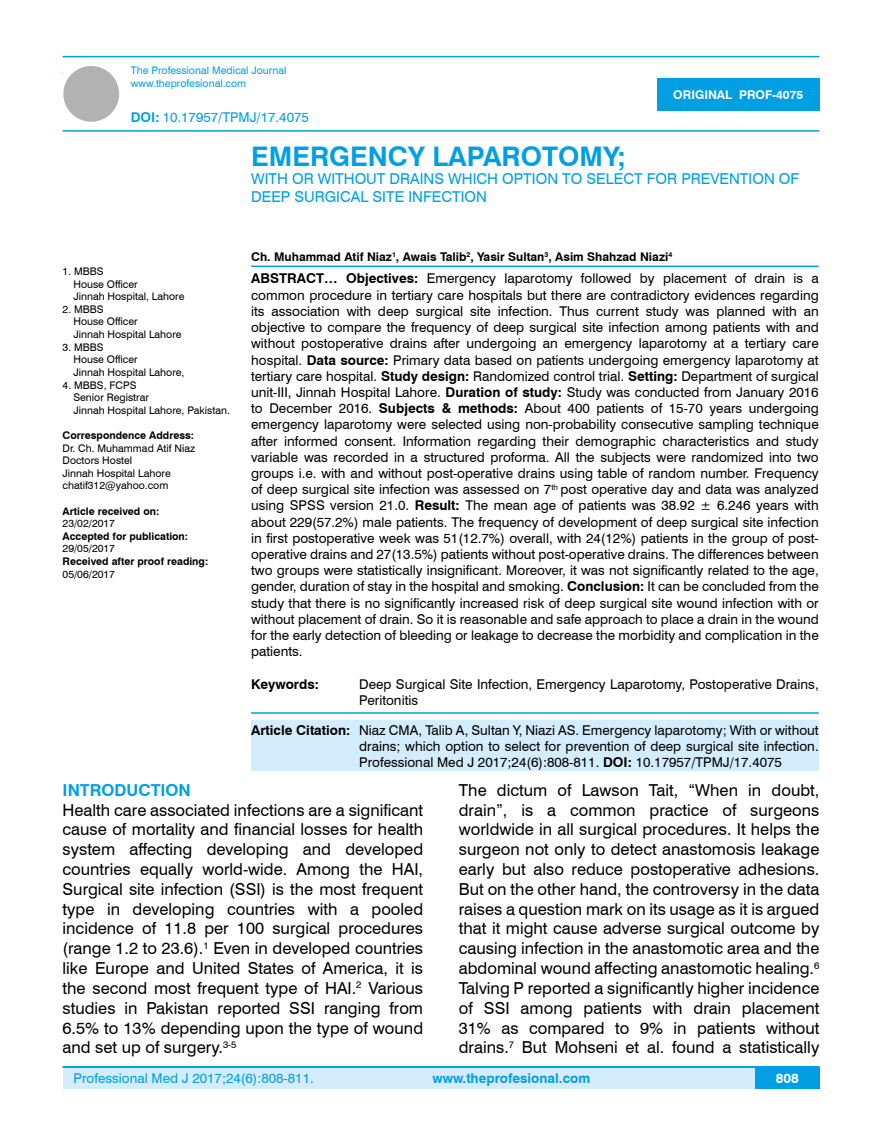
<style>
.page{position:relative;width:882px;height:1145px;background:#fff}
.page>*{position:absolute;margin:0;border:0;box-sizing:border-box;transform-origin:0 0}
.t1{font:700 27px "Swiss 721 BT";color:#009fe3}
.t2{font:16.5px/19.8px "Swiss 721 BT";color:#000;text-align:justify}
.t3{font:700 16.5px "Swiss 721 BT";color:#009fe3}
.t4{font:15px/18px "Swiss 721 BT";color:#009fe3}
.t5{font:13.5px/16.2px "Swiss 721 BT";color:#000;text-align:justify}
.t6{font:13.5px "Swiss 721 BT";color:#009fe3}
.t7{font:700 13.5px "Swiss 721 BT";color:#009fe3}
.t8{font:700 13.5px "Swiss 721 BT";color:#000}
.t9{font:700 13.5px "Swiss 721 BT";color:#fff}
.t10{font:700 12px "Swiss 721 BT";color:#000}
.t11{font:700 12px "Swiss 721 BT";color:#fff}
.t12{font:10.5px/12.6px "Swiss 721 BT";color:#000}
.t13{font:700 10.5px "Swiss 721 BT";color:#000}
.t14{font:10.5px/12.6px "Swiss 721 BT";color:#009fe3}
.s1{font-weight:700}
</style>
<div class="page">
<div style="left:63px;top:1067px;width:756px;height:21px;background:#d4edfc"></div>
<hr style="left:63px;top:1066px;width:756px;height:2px;background:#009fe3">
<div style="left:754px;top:1068px;width:65px;height:20px;background:#009fe3"></div>
<hr style="left:63px;top:56px;width:756px;height:1px;background:#009fe3">
<hr style="left:63px;top:130px;width:756px;height:2px;background:#009fe3">
<div style="left:63px;top:66px;width:56px;height:56px;background:#b3b2b2;border-radius:50%"></div>
<div style="left:657px;top:78px;width:162px;height:33px;background:#009fe3"></div>
<hr style="left:251px;top:265px;width:567px;height:2px;background:#009fe3">
<hr style="left:251px;top:712px;width:567px;height:1px;background:#009fe3">
<div style="left:251px;top:720px;width:567px;height:51px;background:#d4edfc"></div>
<p class="t14" style="left:131px;top:64px;width:157px">The Professional Medical Journal www.theprofesional.com</p>
<p class="t6" style="left:131px;top:108px;width:179px"><span class="s1">DOI:</span> 10.17957/TPMJ/17.4075</p>
<p class="t11" style="left:673px;top:87px;width:131px">ORIGINAL PROF-4075</p>
<h1 class="t1" style="left:251px;top:137px;width:376px">EMERGENCY LAPAROTOMY;</h1>
<p class="t4" style="left:251px;top:169px;width:549px">WITH OR WITHOUT DRAINS WHICH OPTION TO SELECT FOR PREVENTION OF<br>DEEP SURGICAL SITE INFECTION</p>
<p class="t12" style="left:73px;top:265px;width:113px;text-indent:-11px">1. MBBS<br>House Officer<br>Jinnah Hospital, Lahore</p>
<p class="t12" style="left:73px;top:302px;width:110px;text-indent:-11px">2. MBBS<br>House Officer<br>Jinnah Hospital Lahore</p>
<p class="t12" style="left:73px;top:340px;width:113px;text-indent:-11px">3. MBBS<br>House Officer<br>Jinnah Hospital Lahore,</p>
<p class="t12" style="left:73px;top:378px;width:158px;text-indent:-11px">4. MBBS, FCPS<br>Senior Registrar<br>Jinnah Hospital Lahore, Pakistan.</p>
<p class="t13" style="left:63px;top:428px;width:133px">Correspondence Address:</p>
<p class="t12" style="left:63px;top:441px;width:134px">Dr. Ch. Muhammad Atif Niaz<br>Doctors Hostel<br>Jinnah Hospital Lahore chatif312@yahoo.com</p>
<p class="t13" style="left:63px;top:503px;width:98px">Article received on:</p>
<p class="t12" style="left:63px;top:517px;width:54px">23/02/2017</p>
<p class="t13" style="left:63px;top:529px;width:127px">Accepted for publication:</p>
<p class="t12" style="left:63px;top:542px;width:54px">29/05/2017</p>
<p class="t13" style="left:63px;top:554px;width:147px">Received after proof reading:</p>
<p class="t12" style="left:63px;top:567px;width:54px">05/06/2017</p>
<p class="t10" style="left:251px;top:248px;width:422px">Ch. Muhammad Atif Niaz<sup>1</sup>, Awais Talib<sup>2</sup>, Yasir Sultan<sup>3</sup>, Asim Shahzad Niazi<sup>4</sup></p>
<p class="t5" style="left:251px;top:270px;width:569px"><span class="s1">ABSTRACT… Objectives:</span> Emergency laparotomy followed by placement of drain is a common procedure in tertiary care hospitals but there are contradictory evidences regarding its association with deep surgical site infection. Thus current study was planned with an objective to compare the frequency of deep surgical site infection among patients with and without postoperative drains after undergoing an emergency laparotomy at a tertiary care hospital. <span class="s1">Data source:</span> Primary data based on patients undergoing emergency laparotomy at tertiary care hospital. <span class="s1">Study design:</span> Randomized control trial. <span class="s1">Setting:</span> Department of surgical unit-III, Jinnah Hospital Lahore. <span class="s1">Duration of study:</span> Study was conducted from January 2016 to December 2016. <span class="s1">Subjects &amp; methods:</span> About 400 patients of 15-70 years undergoing emergency laparotomy were selected using non-probability consecutive sampling technique after informed consent. Information regarding their demographic characteristics and study variable was recorded in a structured proforma. All the subjects were randomized into two groups i.e. with and without post-operative drains using table of random number. Frequency of deep surgical site infection was assessed on 7<sup>th</sup> post operative day and data was analyzed using SPSS version 21.0. <span class="s1">Result:</span> The mean age of patients was 38.92 ± 6.246 years with about 229(57.2%) male patients. The frequency of development of deep surgical site infection in first postoperative week was 51(12.7%) overall, with 24(12%) patients in the group of post&shy;operative drains and 27(13.5%) patients without post-operative drains. The differences between two groups were statistically insignificant. Moreover, it was not significantly related to the age, gender, duration of stay in the hospital and smoking. <span class="s1">Conclusion:</span> It can be concluded from the study that there is no significantly increased risk of deep surgical site wound infection with or without placement of drain. So it is reasonable and safe approach to place a drain in the wound for the early detection of bleeding or leakage to decrease the morbidity and complication in the patients.</p>
<p class="t8" style="left:251px;top:674px;width:69px">Keywords:</p>
<p class="t5" style="left:359px;top:675px;width:461px">Deep Surgical Site Infection, Emergency Laparotomy, Postoperative Drains,<br>Peritonitis</p>
<p class="t5" style="left:359px;top:721px;width:461px;text-indent:-108px"><span class="s1">Article Citation:</span> Niaz CMA, Talib A, Sultan Y, Niazi AS. Emergency laparotomy; With or without drains; which option to select for prevention of deep surgical site infection.<br>Professional Med J 2017;24(6):808-811. <span class="s1">DOI:</span> 10.17957/TPMJ/17.4075</p>
<p class="t3" style="left:63px;top:778px;width:130px">INTRODUCTION</p>
<p class="t2" style="left:63px;top:799px;width:362px">Health care associated infections are a significant cause of mortality and financial losses for health system affecting developing and developed countries equally world-wide. Among the HAI, Surgical site infection (SSI) is the most frequent type in developing countries with a pooled incidence of 11.8 per 100 surgical procedures (range 1.2 to 23.6).<sup>1</sup> Even in developed countries like Europe and United States of America, it is the second most frequent type of HAI.<sup>2</sup> Various studies in Pakistan reported SSI ranging from 6.5% to 13% depending upon the type of wound and set up of surgery.<sup>3-5</sup></p>
<p class="t2" style="left:458px;top:779px;width:362px">The dictum of Lawson Tait, “When in doubt, drain”, is a common practice of surgeons worldwide in all surgical procedures. It helps the surgeon not only to detect anastomosis leakage early but also reduce postoperative adhesions.<br>But on the other hand, the controversy in the data raises a question mark on its usage as it is argued that it might cause adverse surgical outcome by causing infection in the anastomotic area and the abdominal wound affecting anastomotic healing.<sup>6<br></sup>Talving P reported a significantly higher incidence of SSI among patients with drain placement 31% as compared to 9% in patients without drains.<sup>7</sup> But Mohseni et al. found a statistically</p>
<p class="t6" style="left:74px;top:1069px;width:241px">Professional Med J 2017;24(6):808-811.</p>
<p class="t7" style="left:432px;top:1069px;width:159px">www.theprofesional.com</p>
<p class="t9" style="left:775px;top:1069px;width:24px">808</p>
</div>
